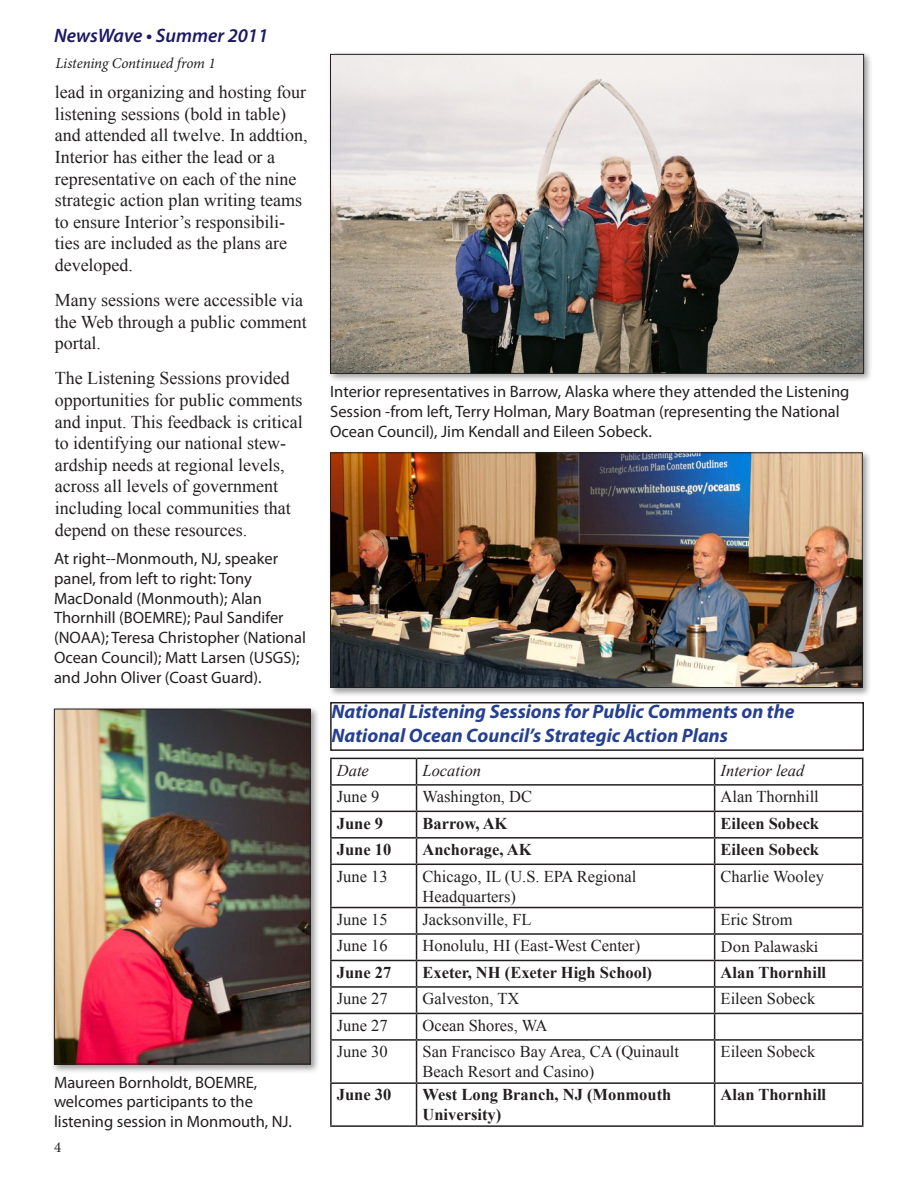
<style>
.page{position:relative;width:918px;height:1188px;background:#fff}
.page>*{position:absolute;margin:0;border:0;box-sizing:border-box;transform-origin:0 0}
.Heading_2{font:italic 700 19.5px/23.4px "Myriad Pro";color:#25408f}
.t1{font:italic 600 19.5px "Myriad Pro";color:#1d1a62}
.Body_copy{font:18px/21.6px "Times New Roman";color:#231f20}
.photo_captions{font:16.5px/19.8px "Myriad Pro";color:#231f20}
.t2{font:16.5px/19.8px "Times New Roman";color:#231f20}
.t3{font:700 16.5px/19.8px "Times New Roman";color:#231f20}
.t4{font:italic 16.5px "Times New Roman";color:#231f20}
.t5{font:16.5px "Minion Pro";color:#231f20}
.t6{font:italic 15px "Minion Pro";letter-spacing:-.01em;color:#231f20}
.t7{font:15px "Minion Pro";color:#231f20}
</style>
<div class="page">
<div style="left:327px;top:450px;width:545px;height:247px;background:#231f20;opacity:.45"></div>
<img style="left:332px;top:454px;width:529px;height:232px">
<div style="left:330px;top:452px;width:533px;height:236px;border:1px solid #231f20"></div>
<div style="left:51px;top:706px;width:269px;height:368px;background:#231f20;opacity:.45"></div>
<img style="left:56px;top:711px;width:252px;height:351px">
<div style="left:54px;top:709px;width:256px;height:355px;border:1px solid #231f20"></div>
<div style="left:330px;top:702px;width:534px;height:49px;border:2px solid #231f20"></div>
<div style="left:327px;top:51px;width:546px;height:332px;background:#231f20;opacity:.45"></div>
<img style="left:332px;top:56px;width:530px;height:316px">
<hr style="left:330px;top:758px;width:87px;height:1px;background:#231f20">
<hr style="left:330px;top:759px;width:2px;height:25px;background:#231f20">
<hr style="left:417px;top:758px;width:298px;height:1px;background:#231f20">
<hr style="left:715px;top:758px;width:148px;height:1px;background:#231f20">
<hr style="left:330px;top:784px;width:87px;height:2px;background:#231f20">
<hr style="left:330px;top:786px;width:2px;height:25px;background:#231f20">
<hr style="left:417px;top:784px;width:298px;height:2px;background:#231f20">
<hr style="left:715px;top:784px;width:148px;height:2px;background:#231f20">
<hr style="left:330px;top:811px;width:87px;height:1px;background:#231f20">
<hr style="left:330px;top:812px;width:2px;height:25px;background:#231f20">
<hr style="left:417px;top:811px;width:298px;height:1px;background:#231f20">
<hr style="left:715px;top:811px;width:148px;height:1px;background:#231f20">
<hr style="left:330px;top:837px;width:87px;height:2px;background:#231f20">
<hr style="left:330px;top:839px;width:2px;height:25px;background:#231f20">
<hr style="left:417px;top:837px;width:298px;height:2px;background:#231f20">
<svg style="left:416px;top:759px;width:1px;height:105px"></svg>
<hr style="left:715px;top:837px;width:148px;height:2px;background:#231f20">
<svg style="left:714px;top:759px;width:1px;height:105px"></svg>
<svg style="left:862px;top:759px;width:1px;height:105px"></svg>
<hr style="left:330px;top:864px;width:87px;height:1px;background:#231f20">
<hr style="left:330px;top:865px;width:2px;height:42px;background:#231f20">
<hr style="left:417px;top:864px;width:298px;height:1px;background:#231f20">
<hr style="left:416px;top:865px;width:1px;height:42px;background:#231f20">
<hr style="left:715px;top:864px;width:148px;height:1px;background:#231f20">
<hr style="left:714px;top:865px;width:1px;height:42px;background:#231f20">
<hr style="left:862px;top:865px;width:1px;height:42px;background:#231f20">
<hr style="left:330px;top:907px;width:87px;height:1px;background:#231f20">
<hr style="left:330px;top:908px;width:2px;height:25px;background:#231f20">
<hr style="left:417px;top:907px;width:298px;height:1px;background:#231f20">
<hr style="left:715px;top:907px;width:148px;height:1px;background:#231f20">
<hr style="left:330px;top:933px;width:87px;height:2px;background:#231f20">
<hr style="left:330px;top:935px;width:2px;height:25px;background:#231f20">
<hr style="left:417px;top:933px;width:298px;height:2px;background:#231f20">
<hr style="left:715px;top:933px;width:148px;height:2px;background:#231f20">
<hr style="left:330px;top:960px;width:87px;height:1px;background:#231f20">
<hr style="left:330px;top:961px;width:2px;height:25px;background:#231f20">
<hr style="left:417px;top:960px;width:298px;height:1px;background:#231f20">
<hr style="left:715px;top:960px;width:148px;height:1px;background:#231f20">
<hr style="left:330px;top:986px;width:87px;height:2px;background:#231f20">
<hr style="left:330px;top:988px;width:2px;height:25px;background:#231f20">
<hr style="left:417px;top:986px;width:298px;height:2px;background:#231f20">
<hr style="left:715px;top:986px;width:148px;height:2px;background:#231f20">
<hr style="left:330px;top:1013px;width:87px;height:1px;background:#231f20">
<hr style="left:330px;top:1014px;width:2px;height:25px;background:#231f20">
<hr style="left:417px;top:1013px;width:298px;height:1px;background:#231f20">
<svg style="left:416px;top:908px;width:1px;height:131px"></svg>
<hr style="left:715px;top:1013px;width:148px;height:1px;background:#231f20">
<svg style="left:714px;top:908px;width:1px;height:131px"></svg>
<svg style="left:862px;top:908px;width:1px;height:131px"></svg>
<hr style="left:330px;top:1039px;width:87px;height:2px;background:#231f20">
<hr style="left:330px;top:1041px;width:2px;height:41px;background:#231f20">
<hr style="left:417px;top:1039px;width:298px;height:2px;background:#231f20">
<hr style="left:416px;top:1041px;width:1px;height:41px;background:#231f20">
<hr style="left:715px;top:1039px;width:148px;height:2px;background:#231f20">
<hr style="left:714px;top:1041px;width:1px;height:41px;background:#231f20">
<hr style="left:862px;top:1041px;width:1px;height:41px;background:#231f20">
<hr style="left:330px;top:1082px;width:87px;height:2px;background:#231f20">
<hr style="left:330px;top:1084px;width:2px;height:41px;background:#231f20">
<hr style="left:417px;top:1082px;width:298px;height:2px;background:#231f20">
<hr style="left:416px;top:1084px;width:1px;height:41px;background:#231f20">
<hr style="left:715px;top:1082px;width:148px;height:2px;background:#231f20">
<hr style="left:714px;top:1084px;width:1px;height:41px;background:#231f20">
<hr style="left:862px;top:1084px;width:1px;height:41px;background:#231f20">
<hr style="left:330px;top:1125px;width:87px;height:2px;background:#231f20">
<hr style="left:417px;top:1125px;width:298px;height:2px;background:#231f20">
<hr style="left:715px;top:1125px;width:148px;height:2px;background:#231f20">
<p class="t1" style="left:54px;top:23px;width:216px">NewsWave • Summer 2011</p>
<p class="t6" style="left:56px;top:53px;width:162px">Listening Continued from 1</p>
<p class="Body_copy" style="left:55px;top:81px;width:254px">lead in organizing and hosting four listening sessions (bold in table) and attended all twelve. In addtion,<br>Interior has either the lead or a representative on each of the nine strategic action plan writing teams to ensure Interior’s responsibili&shy;ties are included as the plans are developed.</p>
<p class="Body_copy" style="left:55px;top:289px;width:254px">Many sessions were accessible via the Web through a public comment portal.</p>
<p class="Body_copy" style="left:55px;top:367px;width:250px">The Listening Sessions provided opportunities for public comments and input. This feedback is critical to identifying our national stew&shy;ardship needs at regional levels, across all levels of government including local communities that depend on these resources.</p>
<p class="photo_captions" style="left:54px;top:548px;width:253px">At right--Monmouth, NJ, speaker panel, from left to right: Tony MacDonald (Monmouth); Alan Thornhill (BOEMRE); Paul Sandifer (NOAA); Teresa Christopher (National Ocean Council); Matt Larsen (USGS); and John Oliver (Coast Guard).</p>
<p class="photo_captions" style="left:54px;top:1072px;width:239px">Maureen Bornholdt, BOEMRE, welcomes participants to the listening session in Monmouth, NJ.</p>
<p class="t7" style="left:54px;top:1137px;width:9px">4</p>
<p class="photo_captions" style="left:330px;top:381px;width:521px">Interior representatives in Barrow, Alaska where they attended the Listening<br>Session -from left, Terry Holman, Mary Boatman (representing the National<br>Ocean Council), Jim Kendall and Eileen Sobeck.</p>
<p class="Heading_2" style="left:332px;top:699px;width:464px">National Listening Sessions for Public Comments on the<br>National Ocean Council’s Strategic Action Plans</p>
<p class="t4" style="left:337px;top:759px;width:34px">Date</p>
<p class="t4" style="left:423px;top:759px;width:60px">Location</p>
<p class="t4" style="left:721px;top:759px;width:85px">Interior lead</p>
<p class="t2" style="left:337px;top:787px;width:44px">June 9</p>
<p class="t2" style="left:423px;top:787px;width:111px">Washington, DC</p>
<p class="t2" style="left:721px;top:787px;width:100px">Alan Thornhill</p>
<p class="t3" style="left:337px;top:813px;width:48px">June 9</p>
<p class="t3" style="left:423px;top:813px;width:86px">Barrow, AK</p>
<p class="t3" style="left:721px;top:813px;width:100px">Eileen Sobeck</p>
<p class="t3" style="left:337px;top:839px;width:56px">June 10</p>
<p class="t3" style="left:423px;top:839px;width:111px">Anchorage, AK</p>
<p class="t3" style="left:721px;top:839px;width:100px">Eileen Sobeck</p>
<p class="t2" style="left:337px;top:866px;width:52px">June 13</p>
<p class="t2" style="left:423px;top:866px;width:215px">Chicago, IL (U.S. EPA Regional<br>Headquarters)</p>
<p class="t2" style="left:721px;top:866px;width:105px">Charlie Wooley</p>
<p class="t2" style="left:337px;top:909px;width:52px">June 15</p>
<p class="t2" style="left:423px;top:909px;width:111px">Jacksonville, FL</p>
<p class="t2" style="left:721px;top:909px;width:73px">Eric Strom</p>
<p class="t2" style="left:337px;top:936px;width:52px">June 16</p>
<p class="t2" style="left:423px;top:936px;width:219px">Honolulu, HI (East-West Center)</p>
<p class="t5" style="left:721px;top:936px;width:99px">Don Palawaski</p>
<p class="t3" style="left:337px;top:962px;width:56px">June 27</p>
<p class="t3" style="left:423px;top:962px;width:231px">Exeter, NH (Exeter High School)</p>
<p class="t3" style="left:721px;top:962px;width:107px">Alan Thornhill</p>
<p class="t2" style="left:337px;top:989px;width:52px">June 27</p>
<p class="t2" style="left:423px;top:989px;width:98px">Galveston, TX</p>
<p class="t2" style="left:721px;top:989px;width:96px">Eileen Sobeck</p>
<p class="t2" style="left:337px;top:1015px;width:52px">June 27</p>
<p class="t2" style="left:423px;top:1015px;width:126px">Ocean Shores, WA</p>
<p class="t2" style="left:337px;top:1042px;width:52px">June 30</p>
<p class="t2" style="left:423px;top:1042px;width:258px">San Francisco Bay Area, CA (Quinault<br>Beach Resort and Casino)</p>
<p class="t2" style="left:721px;top:1042px;width:96px">Eileen Sobeck</p>
<p class="t3" style="left:337px;top:1084px;width:56px">June 30</p>
<p class="t3" style="left:423px;top:1084px;width:250px">West Long Branch, NJ (Monmouth<br>University)</p>
<p class="t3" style="left:721px;top:1084px;width:107px">Alan Thornhill</p>
</div>
